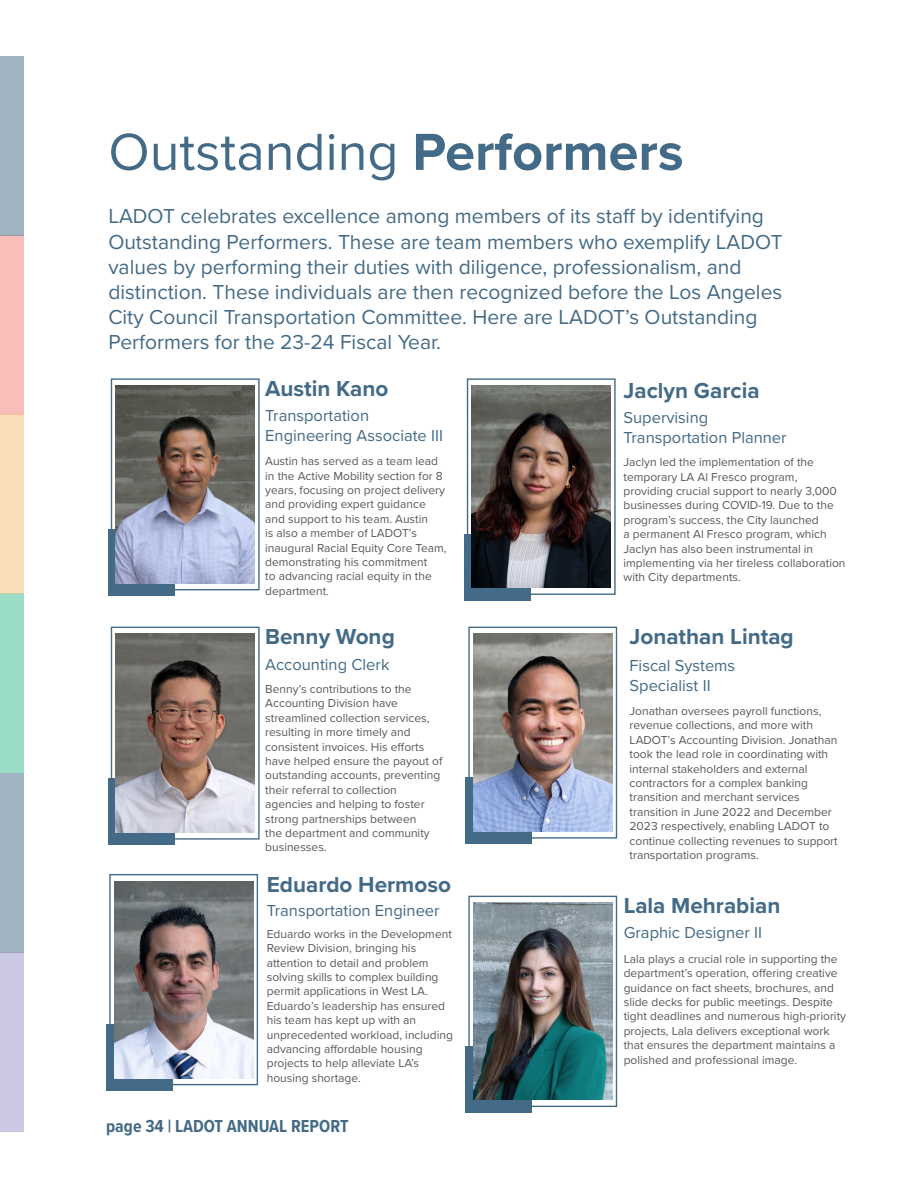
<style>
.page{position:relative;width:918px;height:1188px;background:#fff}
.page>*{position:absolute;margin:0;border:0;box-sizing:border-box;transform-origin:0 0}
.t1{font:54px "Proxima Nova";color:#436a86}
.tc_bulletin{font:700 22.5px "Proxima Nova";color:#436a86}
.tc_bulletin-2{font:21px/25.2px "Proxima Nova";color:#436a86}
.t2{font:700 18px "Proxima Nova Cond";color:#436a86}
.tc_bulletin-3{font:16.5px/19.8px "Proxima Nova";color:#436a86}
.tc_bulletin-4{font:12px/14.4px "Proxima Nova";color:#57585a}
.s1{font-weight:700}
</style>
<div class="page">
<div style="left:0;top:235px;width:24px;height:179px;background:#f9beb9"></div>
<div style="left:0;top:56px;width:24px;height:179px;background:#a1b4c2"></div>
<div style="left:0;top:594px;width:24px;height:179px;background:#9adcc5"></div>
<div style="left:0;top:773px;width:24px;height:180px;background:#a1b4c2"></div>
<div style="left:0;top:953px;width:24px;height:179px;background:#cac8e3"></div>
<div style="left:0;top:414px;width:24px;height:180px;background:#f9deb9"></div>
<div style="left:467px;top:378px;width:149px;height:217px;border:1px solid #436a86"></div>
<div style="left:464px;top:534px;width:66px;height:66px;background:#436a86"></div>
<img style="left:472px;top:386px;width:139px;height:202px">
<div style="left:468px;top:627px;width:149px;height:212px;border:1px solid #436a86"></div>
<div style="left:466px;top:778px;width:66px;height:66px;background:#436a86"></div>
<img style="left:473px;top:634px;width:139px;height:198px">
<div style="left:468px;top:896px;width:149px;height:211px;border:1px solid #436a86"></div>
<div style="left:466px;top:1046px;width:66px;height:66px;background:#436a86"></div>
<img style="left:473px;top:903px;width:139px;height:197px">
<div style="left:109px;top:874px;width:149px;height:211px;border:1px solid #436a86"></div>
<div style="left:107px;top:1025px;width:66px;height:66px;background:#436a86"></div>
<img style="left:114px;top:881px;width:139px;height:197px">
<div style="left:111px;top:627px;width:149px;height:213px;border:1px solid #436a86"></div>
<div style="left:108px;top:779px;width:66px;height:66px;background:#436a86"></div>
<img style="left:116px;top:634px;width:139px;height:199px">
<div style="left:111px;top:378px;width:149px;height:212px;border:1px solid #436a86"></div>
<div style="left:108px;top:530px;width:66px;height:66px;background:#436a86"></div>
<img style="left:116px;top:386px;width:139px;height:197px">
<p class="t1" style="left:108px;top:112px;width:577px">Outstanding <span class="s1">Performers</span></p>
<p class="tc_bulletin-2" style="left:108px;top:203px;width:676px">LADOT celebrates excellence among members of its staff by identifying Outstanding Performers. These are team members who exemplify LADOT values by performing their duties with diligence, professionalism, and distinction. These individuals are then recognized before the Los Angeles City Council Transportation Committee. Here are LADOT’s Outstanding Performers for the 23-24 Fiscal Year.</p>
<p class="tc_bulletin" style="left:265px;top:372px;width:125px">Austin Kano</p>
<p class="tc_bulletin-3" style="left:265px;top:405px;width:179px">Transportation<br>Engineering Associate III</p>
<p class="tc_bulletin-4" style="left:265px;top:453px;width:183px">Austin has served as a team lead in the Active Mobility section for 8 years, focusing on project delivery and providing expert guidance and support to his team. Austin<br>is also a member of LADOT’s inaugural Racial Equity Core Team, demonstrating his commitment<br>to advancing racial equity in the department.</p>
<p class="tc_bulletin" style="left:265px;top:620px;width:131px">Benny Wong</p>
<p class="tc_bulletin-3" style="left:265px;top:654px;width:126px">Accounting Clerk</p>
<p class="tc_bulletin-4" style="left:265px;top:681px;width:179px">Benny’s contributions to the<br>Accounting Division have streamlined collection services, resulting in more timely and consistent invoices. His efforts have helped ensure the payout of outstanding accounts, preventing their referral to collection agencies and helping to foster strong partnerships between<br>the department and community businesses.</p>
<p class="tc_bulletin" style="left:267px;top:868px;width:186px">Eduardo Hermoso</p>
<p class="tc_bulletin-3" style="left:267px;top:900px;width:174px">Transportation Engineer</p>
<p class="tc_bulletin-4" style="left:267px;top:926px;width:188px">Eduardo works in the Development<br>Review Division, bringing his attention to detail and problem solving skills to complex building permit applications in West LA.<br>Eduardo’s leadership has ensured his team has kept up with an unprecedented workload, including advancing affordable housing projects to help alleviate LA’s housing shortage.</p>
<h3 class="t2" style="left:106px;top:1113px;width:244px">page 34 | LADOT ANNUAL REPORT</h3>
<p class="tc_bulletin" style="left:624px;top:374px;width:138px">Jaclyn Garcia</p>
<p class="tc_bulletin-3" style="left:624px;top:407px;width:165px">Supervising<br>Transportation Planner</p>
<p class="tc_bulletin-4" style="left:624px;top:455px;width:223px">Jaclyn led the implementation of the temporary LA Al Fresco program, providing crucial support to nearly 3,000 businesses during COVID-19. Due to the program’s success, the City launched<br>a permanent Al Fresco program, which Jaclyn has also been instrumental in implementing via her tireless collaboration with City departments.</p>
<p class="tc_bulletin" style="left:630px;top:620px;width:166px">Jonathan Lintag</p>
<p class="tc_bulletin-3" style="left:630px;top:655px;width:107px">Fiscal Systems</p>
<p class="tc_bulletin-3" style="left:630px;top:675px;width:83px">Specialist II</p>
<p class="tc_bulletin-4" style="left:630px;top:703px;width:210px">Jonathan oversees payroll functions, revenue collections, and more with LADOT’s Accounting Division. Jonathan took the lead role in coordinating with internal stakeholders and external contractors for a complex banking transition and merchant services transition in June 2022 and December 2023 respectively, enabling LADOT to continue collecting revenues to support transportation programs.</p>
<p class="tc_bulletin" style="left:624px;top:889px;width:158px">Lala Mehrabian</p>
<p class="tc_bulletin-3" style="left:624px;top:922px;width:140px">Graphic Designer II</p>
<p class="tc_bulletin-4" style="left:624px;top:951px;width:224px">Lala plays a crucial role in supporting the department’s operation, offering creative guidance on fact sheets, brochures, and slide decks for public meetings. Despite tight deadlines and numerous high-priority projects, Lala delivers exceptional work that ensures the department maintains a polished and professional image.</p>
</div>
